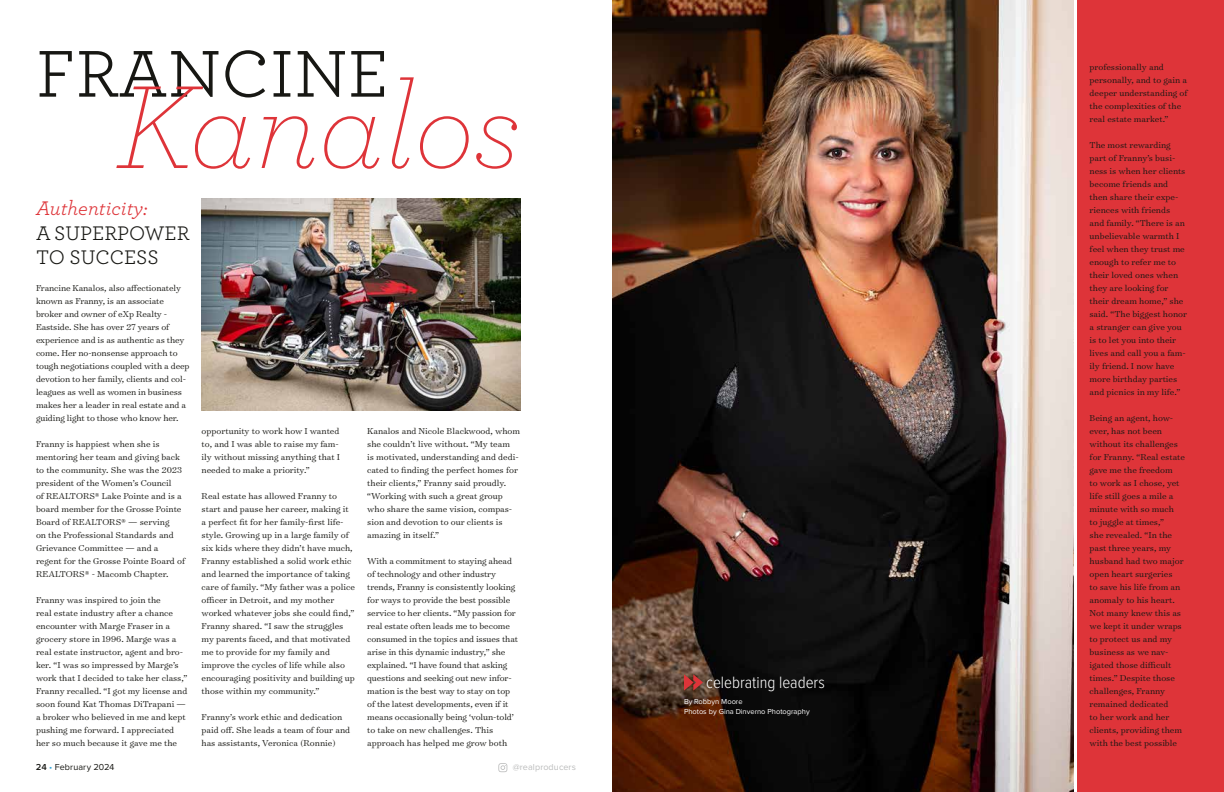
<style>
.page{position:relative;width:1224px;height:792px;background:#fff}
.page>*{position:absolute;margin:0;border:0;box-sizing:border-box;transform-origin:0 0}
.t1{font:italic 200 123.8px "Archer Pro";color:#de3439}
.t2{font:69.3px "Archer Pro";color:#171713}
.t3{font:20.6px/24.8px "Archer Pro";color:#171713}
.t4{font:italic 20.6px "Archer Pro";color:#de3439}
.t5{font:300 17px "Proxima Nova Cond";color:#fff}
.t6{font:300 9.8px/13px "Surveyor Text";color:#171713}
.t7{font:9px "Proxima Nova";letter-spacing:.01em;color:#171713}
.t8{font:9px "Proxima Nova";letter-spacing:.01em;color:#bbbcbc}
.t9{font:7.5px/10px "Proxima Nova";color:#fff}
.s1{font-weight:600}
.s2{color:#31a5d9}
</style>
<div class="page">
<svg style="left:498px;top:763px;width:9px;height:9px"></svg>
<div style="left:1056px;top:752px;width:55px;height:20px;background:linear-gradient(to bottom,#fff,#fff)"></div>
<div style="left:1078px;top:0;width:146px;height:792px;background:#de3439"></div>
<img style="left:202px;top:198px;width:319px;height:213px">
<img style="left:612px;top:0;width:462px;height:792px">
<svg style="left:684px;top:674px;width:19px;height:17px"></svg>
<h2 class="t2" style="left:36px;top:26px;width:354px">FRANCINE</h2>
<h1 class="t1" style="left:116px;top:46px;width:406px">Kanalos</h1>
<h3 class="t4" style="left:36px;top:193px;width:113px">Authenticity:</h3>
<h3 class="t3" style="left:36px;top:219px;width:155px">A SUPERPOWER<br>TO SUCCESS</h3>
<p class="t6" style="left:36px;top:281px;width:155px">Francine Kanalos, also affectionately known as Franny, is an associate broker and owner of eXp Realty - Eastside. She has over 27 years of experience and is as authentic as they come. Her no-nonsense approach to tough negotiations coupled with a deep devotion to her family, clients and col&shy;leagues as well as women in business makes her a leader in real estate and a guiding light to those who know her.</p>
<p class="t6" style="left:36px;top:437px;width:151px">Franny is happiest when she is mentoring her team and giving back to the community. She was the 2023 president of the Women’s Council<br>of REALTORS® Lake Pointe and is a board member for the Grosse Pointe<br>Board of REALTORS® — serving<br>on the Professional Standards and<br>Grievance Committee — and a regent for the Grosse Pointe Board of<br>REALTORS® - Macomb Chapter.</p>
<p class="t6" style="left:36px;top:593px;width:153px">Franny was inspired to join the<br>real estate industry after a chance encounter with Marge Fraser in a grocery store in 1996. Marge was a real estate instructor, agent and bro&shy;ker. “I was so impressed by Marge’s work that I decided to take her class,” Franny recalled. “I got my license and soon found Kat Thomas DiTrapani — a broker who believed in me and kept pushing me forward. I appreciated her so much because it gave me the</p>
<p class="t6" style="left:202px;top:424px;width:140px">opportunity to work how I wanted to, and I was able to raise my fam&shy;ily without missing anything that I needed to make a priority.”</p>
<p class="t6" style="left:202px;top:489px;width:155px">Real estate has allowed Franny to start and pause her career, making it a perfect fit for her family-first life&shy;style. Growing up in a large family of six kids where they didn’t have much, Franny established a solid work ethic and learned the importance of taking care of family. “My father was a police officer in Detroit, and my mother worked whatever jobs she could find,” Franny shared. “I saw the struggles my parents faced, and that motivated me to provide for my family and improve the cycles of life while also encouraging positivity and building up those within my community.”</p>
<p class="t6" style="left:202px;top:710px;width:150px">Franny’s work ethic and dedication paid off. She leads a team of four and has assistants, Veronica (Ronnie)</p>
<p class="t6" style="left:367px;top:424px;width:154px">Kanalos and Nicole Blackwood, whom she couldn’t live without. “My team<br>is motivated, understanding and dedi&shy;cated to finding the perfect homes for their clients,” Franny said proudly. “Working with such a great group who share the same vision, compas&shy;sion and devotion to our clients is amazing in itself.”</p>
<p class="t6" style="left:367px;top:554px;width:152px">With a commitment to staying ahead of technology and other industry trends, Franny is consistently looking for ways to provide the best possible service to her clients. “My passion for real estate often leads me to become consumed in the topics and issues that arise in this dynamic industry,” she explained. “I have found that asking questions and seeking out new infor&shy;mation is the best way to stay on top of the latest developments, even if it means occasionally being ‘volun-told’ to take on new challenges. This approach has helped me grow both</p>
<p class="t7" style="left:36px;top:762px;width:80px"><span class="s1">24</span> <span class="s2">•</span> February 2024</p>
<p class="t8" style="left:513px;top:762px;width:65px">@realproducers</p>
<h3 class="t5" style="left:706px;top:674px;width:120px">celebrating leaders</h3>
<p class="t9" style="left:684px;top:697px;width:127px">By Robbyn Moore<br>Photos by Gina Dinverno Photography</p>
<p class="t6" style="left:1090px;top:60px;width:99px">professionally and personally, and to gain a deeper understanding of the complexities of the real estate market.”</p>
<p class="t6" style="left:1090px;top:138px;width:99px">The most rewarding part of Franny’s busi&shy;ness is when her clients become friends and then share their expe&shy;riences with friends and family. “There is an unbelievable warmth I feel when they trust me enough to refer me to their loved ones when they are looking for their dream home,” she said. “The biggest honor a stranger can give you is to let you into their lives and call you a fam&shy;ily friend. I now have more birthday parties and picnics in my life.”</p>
<p class="t6" style="left:1090px;top:411px;width:97px">Being an agent, how&shy;ever, has not been without its challenges for Franny. “Real estate gave me the freedom<br>to work as I chose, yet life still goes a mile a minute with so much<br>to juggle at times,”<br>she revealed. “In the past three years, my husband had two major open heart surgeries<br>to save his life from an anomaly to his heart.<br>Not many knew this as we kept it under wraps to protect us and my business as we nav&shy;igated those difficult times.” Despite those challenges, Franny remained dedicated<br>to her work and her clients, providing them with the best possible</p>
</div>
